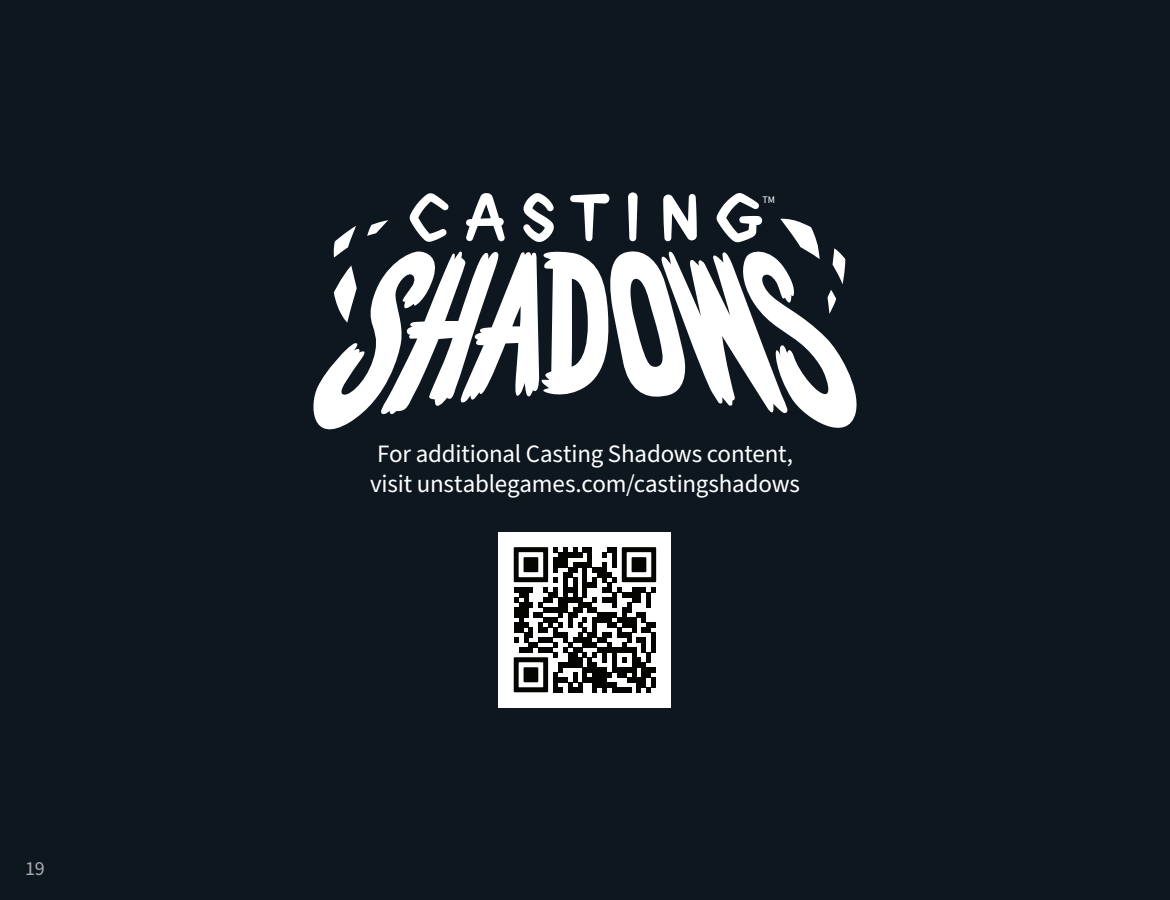
<style>
.page{position:relative;width:1170px;height:900px;background:#fff}
.page>*{position:absolute;margin:0;border:0;box-sizing:border-box;transform-origin:0 0}
.Body{font:25px "Source Sans Pro";letter-spacing:-.005em;color:#fff}
.t1{font:20px "Source Sans Pro";color:#a8a9ad}
.t2{font:10px "Source Sans Pro";color:#fff}
</style>
<div class="page">
<div style="left:0;top:0;width:1169px;height:900px;background:#0e171f"></div>
<svg style="left:313px;top:218px;width:544px;height:212px"></svg>
<svg style="left:570px;top:194px;width:39px;height:47px"></svg>
<svg style="left:409px;top:193px;width:40px;height:49px"></svg>
<svg style="left:466px;top:193px;width:39px;height:48px"></svg>
<svg style="left:523px;top:193px;width:30px;height:49px"></svg>
<svg style="left:628px;top:192px;width:9px;height:49px"></svg>
<svg style="left:663px;top:194px;width:33px;height:47px"></svg>
<svg style="left:716px;top:193px;width:46px;height:49px"></svg>
<div style="left:499px;top:532px;width:172px;height:176px;background:#fff"></div>
<svg style="left:513px;top:547px;width:143px;height:145px"></svg>
<p class="t1" style="left:25px;top:855px;width:21px">19</p>
<p class="t2" style="left:762px;top:193px;width:14px">TM</p>
<p class="Body" style="left:377px;top:437px;width:417px">For additional Casting Shadows content,</p>
<p class="Body" style="left:370px;top:467px;width:431px">visit unstablegames.com/castingshadows</p>
</div>
